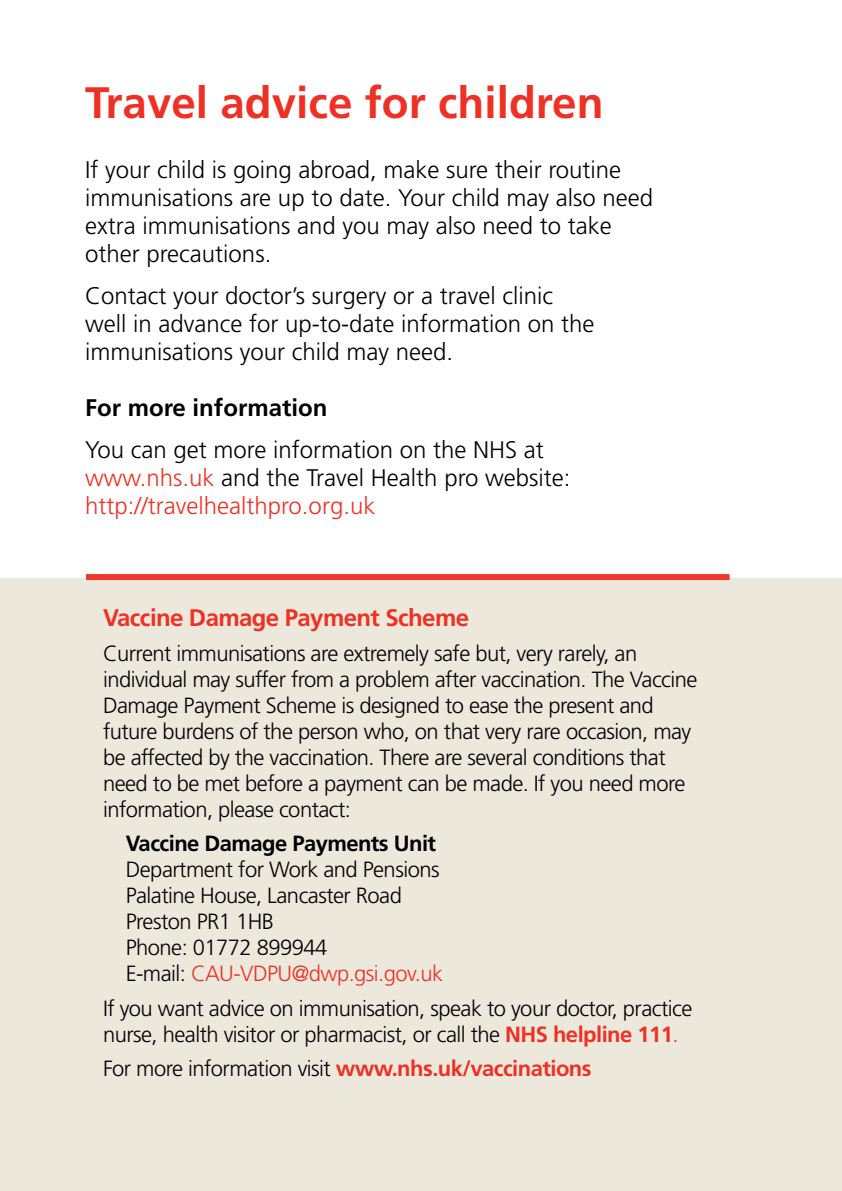
<style>
.page{position:relative;width:842px;height:1191px;background:#fff}
.page>*{position:absolute;margin:0;border:0;box-sizing:border-box;transform-origin:0 0}
.t1{font:700 44px "Frutiger";color:#ee3124}
.t2{font:300 24px/28px "Frutiger";color:#000}
.t3{font:700 24px "Frutiger";letter-spacing:-.025em;color:#ee3124}
.t4{font:700 24px "Frutiger";color:#000}
.t5{font:300 22px/26px "Frutiger";letter-spacing:-.025em;color:#000}
.s1{color:#ee3124}
.s2{font-weight:700}
.s3{font-weight:700;color:#ee3124}
</style>
<div class="page">
<div style="left:0;top:578px;width:842px;height:613px;background:#ece8dc"></div>
<div style="left:86px;top:574px;width:644px;height:6px;background:#ef3829"></div>
<p class="t1" style="left:85px;top:77px;width:520px">Travel advice for children</p>
<p class="t2" style="left:85px;top:156px;width:570px">If your child is going abroad, make sure their routine immunisations are up to date. Your child may also need extra immunisations and you may also need to take other precautions.</p>
<p class="t2" style="left:85px;top:282px;width:511px">Contact your doctor’s surgery or a travel clinic well in advance for up-to-date information on the immunisations your child may need.</p>
<p class="t4" style="left:85px;top:394px;width:244px">For more information</p>
<p class="t2" style="left:85px;top:436px;width:487px">You can get more information on the NHS at <span class="s1">www.nhs.uk</span> and the Travel Health pro website: <span class="s1">http://travelhealthpro.org.uk</span></p>
<p class="t3" style="left:103px;top:604px;width:368px">Vaccine Damage Payment Scheme</p>
<p class="t5" style="left:103px;top:640px;width:596px">Current immunisations are extremely safe but, very rarely, an individual may suffer from a problem after vaccination. The Vaccine Damage Payment Scheme is designed to ease the present and future burdens of the person who, on that very rare occasion, may be affected by the vaccination. There are several conditions that need to be met before a payment can be made. If you need more information, please contact:</p>
<p class="t5" style="left:126px;top:830px;width:319px"><span class="s2">Vaccine Damage Payments Unit<br></span>Department for Work and Pensions<br>Palatine House, Lancaster Road<br>Preston PR1 1HB<br>Phone: 01772 899944<br>E-mail: <span class="s1">CAU-VDPU@dwp.gsi.gov.uk</span></p>
<p class="t5" style="left:103px;top:995px;width:591px">If you want advice on immunisation, speak to your doctor, practice nurse, health visitor or pharmacist, or call the <span class="s3">NHS helpline 111</span><span class="s1">.</span></p>
<p class="t5" style="left:103px;top:1055px;width:490px">For more information visit <span class="s3">www.nhs.uk/vaccinations</span></p>
</div>
